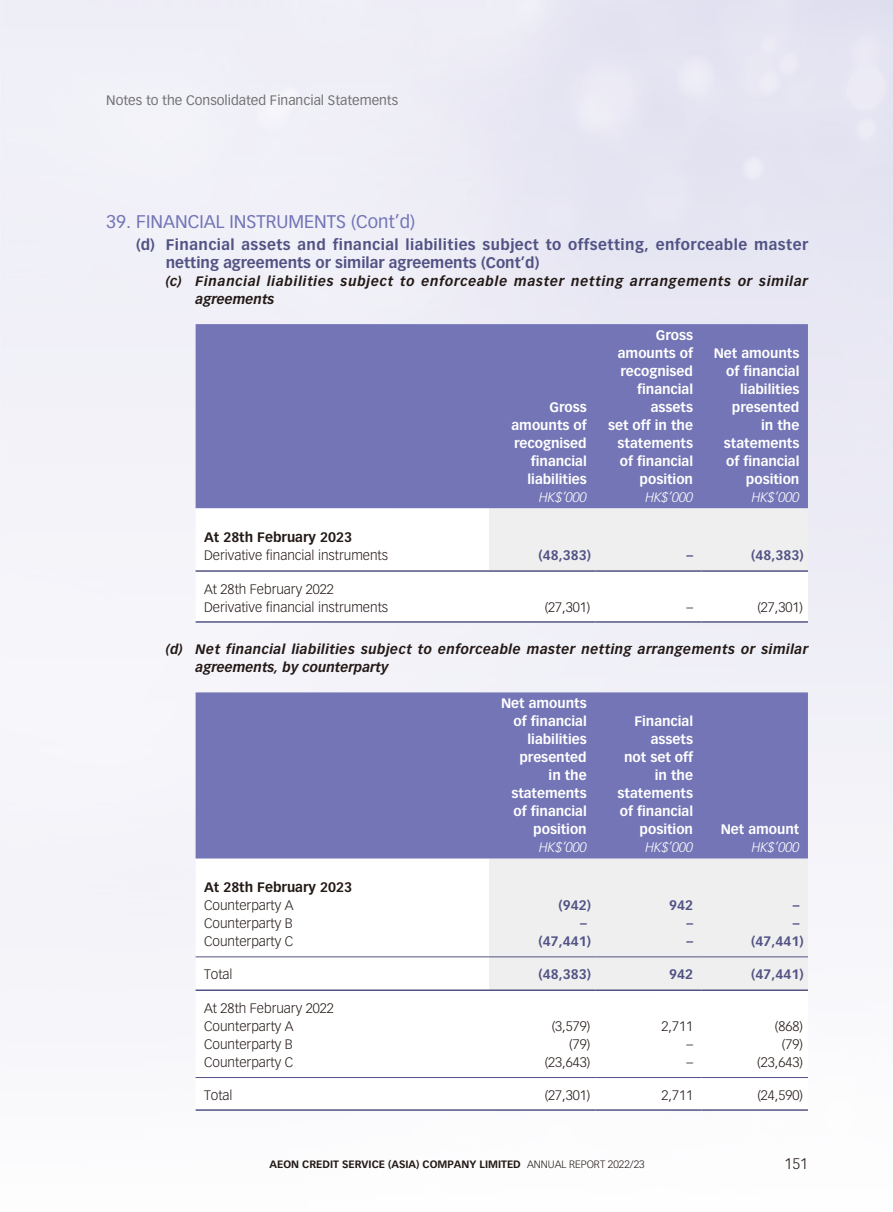
<style>
.page{position:relative;width:893px;height:1212px;background:#fff}
.page>*{position:absolute;margin:0;border:0;box-sizing:border-box;transform-origin:0 0}
.t1{font:18px "Vectora LT Std";color:#7375b6}
.t2{font:700 15px/18px "Vectora LT Std";letter-spacing:.03em;color:#525284}
.t3{font:300 15px "Vectora LT Std";color:#231916}
.t4{font:700 13.5px/18px "Vectora LT Std";color:#fff;text-align:right}
.t5{font:300 13.5px/18px "Vectora LT Std";color:#231916}
.t6{font:italic 700 13.5px/18px "Vectora LT Std";letter-spacing:.03em;color:#231916}
.t7{font:italic 700 13.5px/18px "Vectora LT Std";letter-spacing:.055em;color:#231916}
.t8{font:700 13.5px "Vectora LT Std";color:#525284}
.t9{font:italic 300 13.5px "Vectora LT Std";color:#fff}
.t10{font:13.5px "Vectora LT Std";color:#727272}
.t11{font:700 13.5px "Vectora LT Std";color:#231916}
.t12{font:700 10.5px "Vectora LT Std";color:#231916}
.s1{font-weight:300}
</style>
<div class="page">
<div style="left:196px;top:324px;width:612px;height:184px;background:#7375b6"></div>
<svg style="left:196px;top:508px;width:612px;height:62px"></svg>
<hr style="left:196px;top:570px;width:293px;height:2px;background:#525284">
<hr style="left:489px;top:570px;width:106px;height:2px;background:#525284">
<hr style="left:595px;top:570px;width:107px;height:2px;background:#525284">
<hr style="left:702px;top:570px;width:106px;height:2px;background:#525284">
<hr style="left:196px;top:621px;width:293px;height:2px;background:#525284">
<hr style="left:489px;top:621px;width:106px;height:2px;background:#525284">
<hr style="left:595px;top:621px;width:107px;height:2px;background:#525284">
<hr style="left:702px;top:621px;width:106px;height:2px;background:#525284">
<div style="left:196px;top:692px;width:612px;height:167px;background:#7375b6"></div>
<svg style="left:196px;top:859px;width:612px;height:130px"></svg>
<hr style="left:196px;top:956px;width:293px;height:1px;background:#525284">
<hr style="left:489px;top:956px;width:106px;height:1px;background:#525284">
<hr style="left:595px;top:956px;width:107px;height:1px;background:#525284">
<hr style="left:702px;top:956px;width:106px;height:1px;background:#525284">
<hr style="left:196px;top:989px;width:293px;height:2px;background:#525284">
<hr style="left:489px;top:989px;width:106px;height:2px;background:#525284">
<hr style="left:595px;top:989px;width:107px;height:2px;background:#525284">
<hr style="left:702px;top:989px;width:106px;height:2px;background:#525284">
<hr style="left:196px;top:1077px;width:293px;height:1px;background:#525284">
<hr style="left:489px;top:1077px;width:106px;height:1px;background:#525284">
<hr style="left:595px;top:1077px;width:107px;height:1px;background:#525284">
<hr style="left:702px;top:1077px;width:106px;height:1px;background:#525284">
<hr style="left:196px;top:1109px;width:293px;height:2px;background:#525284">
<hr style="left:489px;top:1109px;width:106px;height:2px;background:#525284">
<hr style="left:595px;top:1109px;width:107px;height:2px;background:#525284">
<hr style="left:702px;top:1109px;width:106px;height:2px;background:#525284">
<p class="t10" style="left:106px;top:92px;width:293px">Notes to the Consolidated Financial Statements</p>
<h1 class="t1" style="left:106px;top:211px;width:310px">39. FINANCIAL INSTRUMENTS (Cont’d)</h1>
<p class="t2" style="left:166px;top:235px;width:644px;text-indent:-30px">(d) Financial assets and financial liabilities subject to offsetting, enforceable master netting agreements or similar agreements (Cont’d)</p>
<p class="t7" style="left:196px;top:272px;width:614px;text-indent:-30px">(c) Financial liabilities subject to enforceable master netting arrangements or similar agreements</p>
<p class="t4" style="left:512px;top:398px;width:77px">Gross amounts of recognised financial liabilities</p>
<p class="t4" style="left:608px;top:326px;width:86px">Gross amounts of recognised financial assets<br>set off in the statements of financial position</p>
<p class="t4" style="left:714px;top:344px;width:87px">Net amounts of financial liabilities presented<br>in the statements of financial position</p>
<p class="t9" style="left:539px;top:489px;width:49px">HK$’000</p>
<p class="t9" style="left:645px;top:489px;width:49px">HK$’000</p>
<p class="t9" style="left:752px;top:489px;width:49px">HK$’000</p>
<p class="t11" style="left:204px;top:529px;width:149px">At 28th February 2023</p>
<p class="t5" style="left:204px;top:546px;width:186px">Derivative financial instruments</p>
<p class="t8" style="left:539px;top:547px;width:54px">(48,383)</p>
<p class="t8" style="left:686px;top:547px;width:8px">–</p>
<p class="t8" style="left:751px;top:547px;width:54px">(48,383)</p>
<p class="t5" style="left:204px;top:580px;width:186px">At 28th February 2022<br>Derivative financial instruments</p>
<p class="t5" style="left:545px;top:598px;width:47px">(27,301)</p>
<p class="t5" style="left:686px;top:598px;width:8px">–</p>
<p class="t5" style="left:757px;top:598px;width:47px">(27,301)</p>
<p class="t6" style="left:196px;top:640px;width:614px;text-indent:-30px">(d) Net financial liabilities subject to enforceable master netting arrangements or similar agreements, by counterparty</p>
<p class="t4" style="left:501px;top:694px;width:87px">Net amounts of financial liabilities presented<br>in the statements of financial position</p>
<p class="t4" style="left:618px;top:712px;width:77px">Financial assets<br>not set off in the statements of financial position</p>
<p class="t4" style="left:721px;top:820px;width:80px">Net amount</p>
<p class="t9" style="left:539px;top:839px;width:49px">HK$’000</p>
<p class="t9" style="left:645px;top:839px;width:49px">HK$’000</p>
<p class="t9" style="left:752px;top:839px;width:49px">HK$’000</p>
<p class="t11" style="left:204px;top:879px;width:149px">At 28th February 2023</p>
<p class="t5" style="left:204px;top:897px;width:91px">Counterparty A</p>
<p class="t8" style="left:559px;top:897px;width:34px">(942)</p>
<p class="t8" style="left:669px;top:897px;width:25px">942</p>
<p class="t8" style="left:793px;top:897px;width:8px">–</p>
<p class="t5" style="left:204px;top:915px;width:90px">Counterparty B</p>
<p class="t8" style="left:580px;top:915px;width:8px">–</p>
<p class="t8" style="left:686px;top:915px;width:8px">–</p>
<p class="t8" style="left:793px;top:915px;width:8px">–</p>
<p class="t5" style="left:204px;top:933px;width:91px">Counterparty C</p>
<p class="t8" style="left:539px;top:933px;width:54px">(47,441)</p>
<p class="t8" style="left:686px;top:933px;width:8px">–</p>
<p class="t8" style="left:751px;top:933px;width:54px">(47,441)</p>
<p class="t5" style="left:204px;top:966px;width:30px">Total</p>
<p class="t8" style="left:539px;top:966px;width:54px">(48,383)</p>
<p class="t8" style="left:669px;top:966px;width:25px">942</p>
<p class="t8" style="left:751px;top:966px;width:54px">(47,441)</p>
<p class="t5" style="left:204px;top:999px;width:131px">At 28th February 2022<br>Counterparty A</p>
<p class="t5" style="left:552px;top:1017px;width:40px">(3,579)</p>
<p class="t5" style="left:661px;top:1017px;width:33px">2,711</p>
<p class="t5" style="left:775px;top:1017px;width:30px">(868)</p>
<p class="t5" style="left:204px;top:1035px;width:90px">Counterparty B</p>
<p class="t5" style="left:569px;top:1035px;width:23px">(79)</p>
<p class="t5" style="left:686px;top:1035px;width:8px">–</p>
<p class="t5" style="left:782px;top:1035px;width:23px">(79)</p>
<p class="t5" style="left:204px;top:1053px;width:91px">Counterparty C</p>
<p class="t5" style="left:545px;top:1053px;width:47px">(23,643)</p>
<p class="t5" style="left:686px;top:1053px;width:8px">–</p>
<p class="t5" style="left:757px;top:1053px;width:47px">(23,643)</p>
<p class="t5" style="left:204px;top:1086px;width:30px">Total</p>
<p class="t5" style="left:545px;top:1086px;width:47px">(27,301)</p>
<p class="t5" style="left:661px;top:1086px;width:33px">2,711</p>
<p class="t5" style="left:757px;top:1086px;width:47px">(24,590)</p>
<p class="t12" style="left:270px;top:1157px;width:376px">AEON CREDIT SERVICE (ASIA) COMPANY LIMITED <span class="s1">ANNUAL REPORT 2022/23</span></p>
<p class="t3" style="left:784px;top:1154px;width:25px">151</p>
</div>
